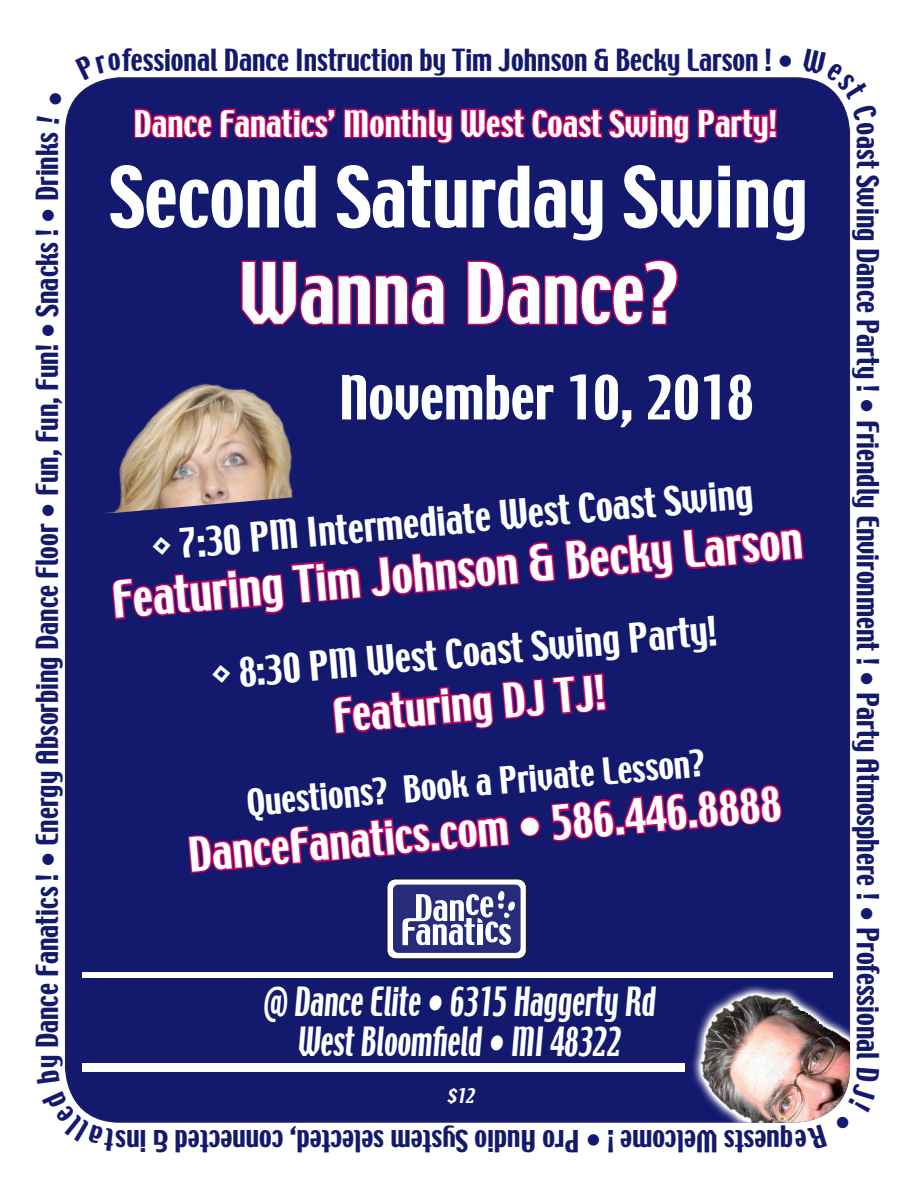
<style>
.page{position:relative;width:918px;height:1188px;background:#fff}
.page>*{position:absolute;margin:0;border:0;box-sizing:border-box;transform-origin:0 0}
.t1{font:75px "Techno";color:#feffff}
.t2{font:54px "Techno";color:#feffff}
.t3{font:45px "Techno";color:#feffff}
.t4{font:42px "Techno";color:#feffff}
.t5{font:36px "Techno";color:#feffff}
.t6{font:35.7px/39.6px "Techno";color:#feffff;text-align:center;scale:.8 1}
.t7{font:33px "Techno";color:#feffff}
.t8{font:32.4px "Techno";color:#feffff}
.t9{font:27px "Techno";color:#131a6d}
.t10{font:italic 18px "Techno";color:#feffff}
</style>
<div class="page">
<div style="left:66px;top:78px;width:783px;height:1044px;background:#131a6d;border-radius:54px"></div>
<div style="left:387px;top:879px;width:139px;height:80px;background:#fff;border-radius:8px"></div>
<div style="left:387px;top:879px;width:140px;height:80px;border:1px solid #121212;border-radius:8px"></div>
<div style="left:393px;top:885px;width:128px;height:68px;background:#272c7a;border-radius:5px"></div>
<svg style="left:112px;top:528px;width:692px;height:417px"></svg>
<svg style="left:133px;top:77px;width:646px;height:67px"></svg>
<svg style="left:241px;top:260px;width:204px;height:66px"></svg>
<svg style="left:466px;top:259px;width:213px;height:67px"></svg>
<img style="left:672px;top:963px;width:178px;height:160px">
<div style="left:83px;top:1064px;width:602px;height:8px;background:#feffff"></div>
<div style="left:83px;top:972px;width:750px;height:6px;background:#feffff"></div>
<img style="left:65px;top:304px;width:289px;height:213px">
<svg style="left:103px;top:77px;width:18px;height:3px"></svg>
<svg style="left:803px;top:77px;width:48px;height:58px"></svg>
<svg style="left:835px;top:1068px;width:16px;height:55px"></svg>
<svg style="left:70px;top:1091px;width:45px;height:32px"></svg>
<p class="t9" style="left:29px;top:1068px;width:937px;rotate:-90deg">y Dance Fanatics ! • Energy Absorbing Dance Floor • Fun, Fun, Fun! • Snacks ! • Drinks</p>
<p class="t9" style="left:122px;top:41px;width:673px">fessional Dance Instruction by Tim Johnson &amp; Becky Larson ! •</p>
<p class="t8" style="left:134px;top:102px;width:645px">Dance Fanatics’ Monthly West Coast Swing Party!</p>
<h1 class="t1" style="left:109px;top:146px;width:701px">Second Saturday Swing</h1>
<h1 class="t1" style="left:239px;top:243px;width:441px">Wanna Dance?</h1>
<h2 class="t2" style="left:339px;top:361px;width:416px">November 10, 2018</h2>
<h3 class="t5" style="left:151px;top:522px;width:604px;rotate:-5deg">◊ 7:30 PM Intermediate West Coast Swing</h3>
<h3 class="t3" style="left:109px;top:570px;width:695px;rotate:-5deg">Featuring Tim Johnson &amp; Becky Larson</h3>
<h3 class="t5" style="left:210px;top:650px;width:508px;rotate:-5deg">◊ 8:30 PM West Coast Swing Party!</h3>
<h3 class="t4" style="left:330px;top:688px;width:275px;rotate:-5deg">Featuring DJ TJ!</h3>
<p class="t7" style="left:245px;top:781px;width:461px;rotate:-5deg">Questions? Book a Private Lesson?</p>
<h3 class="t4" style="left:186px;top:827px;width:596px;rotate:-5deg">DanceFanatics.com • 586.446.8888</h3>
<h3 class="t6" style="left:263px;top:984px;width:497px">@ Dance Elite • 6315 Haggerty Rd<br>West Bloomfield • MI 48322</h3>
<p class="t10" style="left:447px;top:1084px;width:33px">$12</p>
<p class="t9" style="left:793px;top:1159px;width:679px;rotate:-180deg">s t seuq W moc l e e •! orP o i duA met syS detcennoc, detce l es &amp; sni</p>
<p class="t9" style="left:886px;top:136px;width:925px;rotate:90deg">ast Swing Dance Party ! • Friendly Environment ! • Party Atmosphere ! • Professional</p>
</div>
